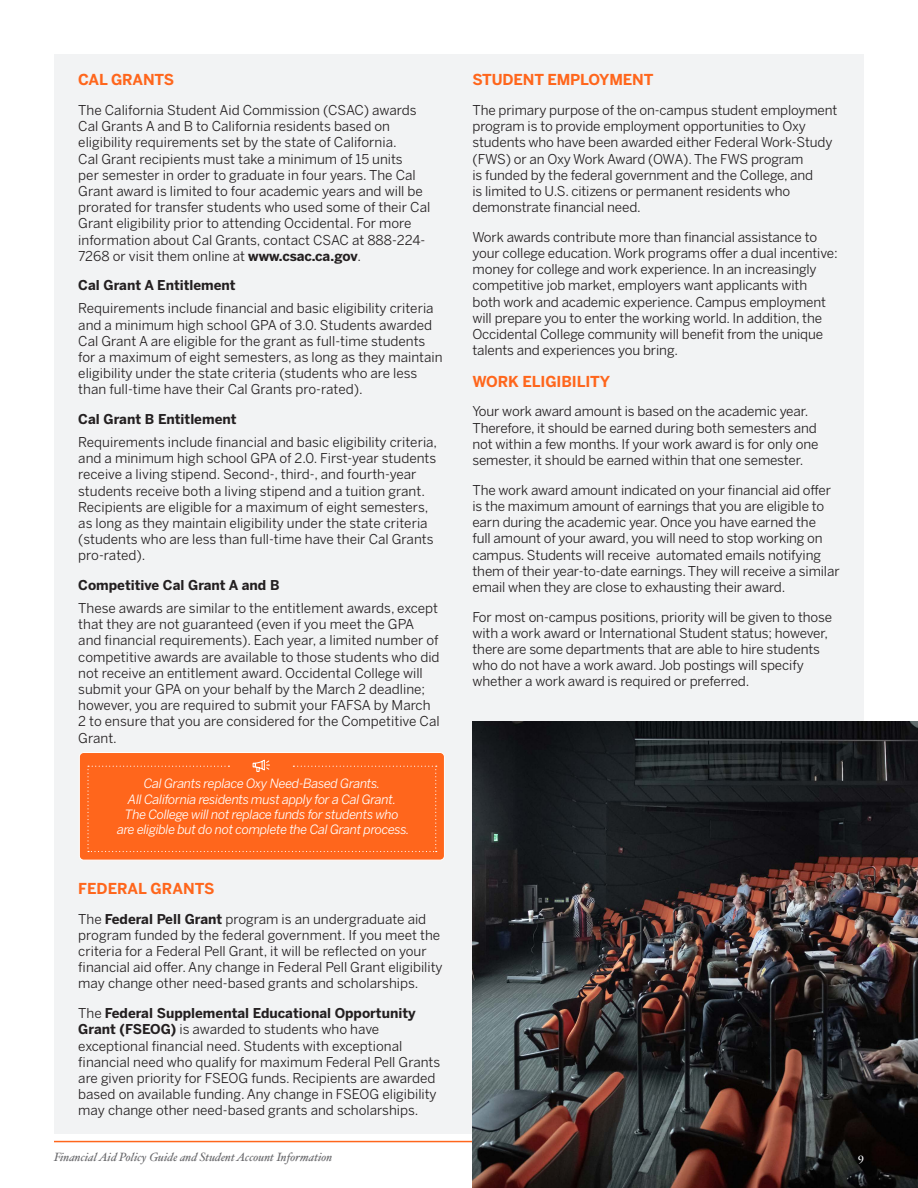
<style>
.page{position:relative;width:918px;height:1188px;background:#fff}
.page>*{position:absolute;margin:0;border:0;box-sizing:border-box;transform-origin:0 0}
.Body_Copy_-_Headlines{font:700 15px "Benton Sans";letter-spacing:-.01em;color:#ff661c}
.Body_Copy{font:13.5px/16.2px "Benton Sans";letter-spacing:-.01em;color:#231f20}
.t1{font:700 13.5px "Benton Sans";color:#231f20}
.Orange_Call-Out_Text{font:italic 12.75px/15.3px "Benton Sans";letter-spacing:-.025em;color:#fff;text-align:center}
.t2{font:italic 12px "Hoefler Text";color:#69696c}
.t3{font:12px "Hoefler Text";color:#fff}
.s1{font-weight:700}
</style>
<div class="page">
<div style="left:54px;top:54px;width:810px;height:1080px;background:#f2f3f4"></div>
<hr style="left:54px;top:1141px;width:810px;height:1px;background:#ff661c">
<div style="left:79px;top:753px;width:365px;height:107px;background:#ff661c;border-radius:4px"></div>
<div style="left:79px;top:752px;width:366px;height:108px;border:1px solid #fff;border-radius:4px"></div>
<img style="left:472px;top:721px;width:446px;height:467px">
<svg style="left:87px;top:759px;width:350px;height:93px"></svg>
<p class="Body_Copy_-_Headlines" style="left:78px;top:71px;width:97px">CAL GRANTS</p>
<p class="Body_Copy" style="left:78px;top:102px;width:354px">The California Student Aid Commission (CSAC) awards Cal Grants A and B to California residents based on eligibility requirements set by the state of California.<br>Cal Grant recipients must take a minimum of 15 units<br>per semester in order to graduate in four years. The Cal Grant award is limited to four academic years and will be prorated for transfer students who used some of their Cal Grant eligibility prior to attending Occidental. For more information about Cal Grants, contact CSAC at 888-224- 7268 or visit them online at <span class="s1">www.csac.ca.gov</span>.</p>
<p class="t1" style="left:78px;top:277px;width:159px">Cal Grant A Entitlement</p>
<p class="Body_Copy" style="left:78px;top:300px;width:366px">Requirements include financial and basic eligibility criteria and a minimum high school GPA of 3.0. Students awarded Cal Grant A are eligible for the grant as full-time students for a maximum of eight semesters, as long as they maintain eligibility under the state criteria (students who are less than full-time have their Cal Grants pro-rated).</p>
<p class="t1" style="left:78px;top:411px;width:160px">Cal Grant B Entitlement</p>
<p class="Body_Copy" style="left:78px;top:434px;width:360px">Requirements include financial and basic eligibility criteria, and a minimum high school GPA of 2.0. First‑year students receive a living stipend. Second-, third-, and fourth-year students receive both a living stipend and a tuition grant.<br>Recipients are eligible for a maximum of eight semesters, as long as they maintain eligibility under the state criteria (students who are less than full-time have their Cal Grants pro-rated).</p>
<p class="t1" style="left:78px;top:577px;width:203px">Competitive Cal Grant A and B</p>
<p class="Body_Copy" style="left:78px;top:600px;width:363px">These awards are similar to the entitlement awards, except that they are not guaranteed (even if you meet the GPA and financial requirements). Each year, a limited number of competitive awards are available to those students who did not receive an entitlement award. Occidental College will submit your GPA on your behalf by the March 2 deadline; however, you are required to submit your FAFSA by March 2 to ensure that you are considered for the Competitive Cal Grant.</p>
<p class="Orange_Call-Out_Text" style="left:117px;top:776px;width:294px">Cal Grants replace Oxy Need-Based Grants.<br>All California residents must apply for a Cal Grant.<br>The College will not replace funds for students who are eligible but do not complete the Cal Grant process.</p>
<p class="Body_Copy_-_Headlines" style="left:78px;top:880px;width:138px">FEDERAL GRANTS</p>
<p class="Body_Copy" style="left:78px;top:910px;width:366px">The <span class="s1">Federal Pell Grant</span> program is an undergraduate aid program funded by the federal government. If you meet the criteria for a Federal Pell Grant, it will be reflected on your financial aid offer. Any change in Federal Pell Grant eligibility may change other need-based grants and scholarships.</p>
<p class="Body_Copy" style="left:78px;top:1005px;width:363px">The <span class="s1">Federal Supplemental Educational Opportunity Grant (FSEOG)</span> is awarded to students who have exceptional financial need. Students with exceptional financial need who qualify for maximum Federal Pell Grants are given priority for FSEOG funds. Recipients are awarded based on available funding. Any change in FSEOG eligibility may change other need-based grants and scholarships.</p>
<p class="t2" style="left:54px;top:1150px;width:280px">Financial Aid Policy Guide and Student Account Information</p>
<p class="Body_Copy_-_Headlines" style="left:472px;top:71px;width:182px">STUDENT EMPLOYMENT</p>
<p class="Body_Copy" style="left:472px;top:102px;width:367px">The primary purpose of the on-campus student employment program is to provide employment opportunities to Oxy students who have been awarded either Federal Work-Study (FWS) or an Oxy Work Award (OWA). The FWS program<br>is funded by the federal government and the College, and<br>is limited to U.S. citizens or permanent residents who demonstrate financial need.</p>
<p class="Body_Copy" style="left:472px;top:229px;width:367px">Work awards contribute more than financial assistance to your college education. Work programs offer a dual incentive: money for college and work experience. In an increasingly competitive job market, employers want applicants with both work and academic experience. Campus employment will prepare you to enter the working world. In addition, the Occidental College community will benefit from the unique talents and experiences you bring.</p>
<p class="Body_Copy_-_Headlines" style="left:472px;top:372px;width:139px">WORK ELIGIBILITY</p>
<p class="Body_Copy" style="left:472px;top:403px;width:347px">Your work award amount is based on the academic year.<br>Therefore, it should be earned during both semesters and not within a few months. If your work award is for only one semester, it should be earned within that one semester.</p>
<p class="Body_Copy" style="left:472px;top:482px;width:369px">The work award amount indicated on your financial aid offer is the maximum amount of earnings that you are eligible to earn during the academic year. Once you have earned the<br>full amount of your award, you will need to stop working on campus. Students will receive automated emails notifying them of their year-to-date earnings. They will receive a similar email when they are close to exhausting their award.</p>
<p class="Body_Copy" style="left:472px;top:608px;width:361px">For most on-campus positions, priority will be given to those with a work award or International Student status; however, there are some departments that are able to hire students who do not have a work award. Job postings will specify whether a work award is required or preferred.</p>
<p class="t3" style="left:858px;top:1150px;width:8px">9</p>
</div>
